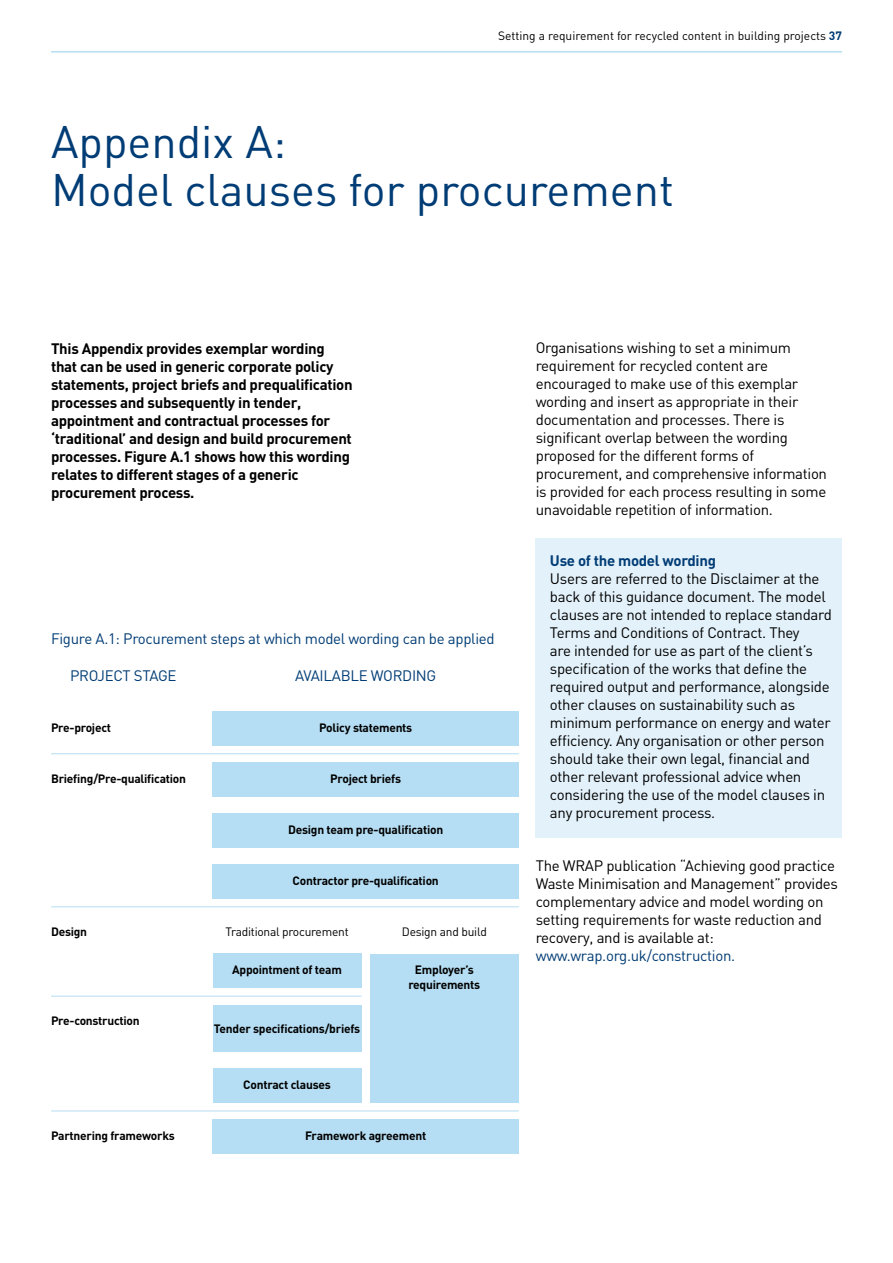
<style>
.page{position:relative;width:893px;height:1263px;background:#fff}
.page>*{position:absolute;margin:0;border:0;box-sizing:border-box;transform-origin:0 0}
.t1{font:45px/48px "DIN";color:#003c75}
.t2{font:15px/18px "DIN";letter-spacing:-.02em;color:#000}
.t3{font:700 15px/18px "DIN";letter-spacing:-.02em;color:#000}
.t4{font:15px "DIN";letter-spacing:-.02em;color:#003c75}
.t5{font:700 15px "DIN";letter-spacing:-.02em;color:#003c75}
.t6{font:700 12px/15px "DIN";letter-spacing:-.02em;color:#000;text-align:center}
.t7{font:12px "DIN";letter-spacing:-.01em;color:#000}
.s1{font-weight:700;color:#003c75}
</style>
<div class="page">
<div style="left:536px;top:538px;width:306px;height:300px;background:#e3f1fa"></div>
<hr style="left:51px;top:51px;width:791px;height:2px;background:#b5ddf3">
<div style="left:213px;top:711px;width:306px;height:34px;background:#b5ddf3"></div>
<div style="left:213px;top:762px;width:306px;height:34px;background:#b5ddf3"></div>
<div style="left:213px;top:813px;width:306px;height:34px;background:#b5ddf3"></div>
<div style="left:213px;top:864px;width:306px;height:34px;background:#b5ddf3"></div>
<div style="left:213px;top:954px;width:148px;height:34px;background:#b5ddf3"></div>
<div style="left:370px;top:954px;width:149px;height:148px;background:#b5ddf3"></div>
<div style="left:213px;top:1005px;width:148px;height:46px;background:#b5ddf3"></div>
<div style="left:213px;top:1068px;width:148px;height:34px;background:#b5ddf3"></div>
<div style="left:213px;top:1119px;width:306px;height:34px;background:#b5ddf3"></div>
<hr style="left:51px;top:753px;width:468px;height:1px;background:#b5ddf3">
<hr style="left:51px;top:906px;width:468px;height:1px;background:#b5ddf3">
<hr style="left:51px;top:996px;width:310px;height:1px;background:#b5ddf3">
<hr style="left:51px;top:1110px;width:468px;height:1px;background:#b5ddf3">
<p class="t7" style="left:498px;top:28px;width:345px">Setting a requirement for recycled content in building projects <span class="s1">37</span></p>
<h1 class="t1" style="left:51px;top:117px;width:624px">Appendix A:<br>Model clauses for procurement</h1>
<p class="t3" style="left:51px;top:339px;width:303px">This Appendix provides exemplar wording that can be used in generic corporate policy statements, project briefs and prequalification processes and subsequently in tender, appointment and contractual processes for ‘traditional’ and design and build procurement processes. Figure A.1 shows how this wording relates to different stages of a generic procurement process.</p>
<p class="t2" style="left:536px;top:339px;width:293px">Organisations wishing to set a minimum requirement for recycled content are encouraged to make use of this exemplar wording and insert as appropriate in their documentation and processes. There is significant overlap between the wording proposed for the different forms of procurement, and comprehensive information is provided for each process resulting in some unavoidable repetition of information.</p>
<p class="t5" style="left:550px;top:551px;width:168px">Use of the model wording</p>
<p class="t2" style="left:550px;top:570px;width:283px">Users are referred to the Disclaimer at the back of this guidance document. The model clauses are not intended to replace standard Terms and Conditions of Contract. They<br>are intended for use as part of the client’s specification of the works that define the required output and performance, alongside other clauses on sustainability such as minimum performance on energy and water efficiency. Any organisation or other person should take their own legal, financial and other relevant professional advice when considering the use of the model clauses in any procurement process.</p>
<p class="t2" style="left:536px;top:856px;width:304px">The WRAP publication “Achieving good practice Waste Minimisation and Management” provides complementary advice and model wording on setting requirements for waste reduction and recovery, and is available at:</p>
<p class="t4" style="left:536px;top:946px;width:201px">www.wrap.org.uk/construction.</p>
<p class="t4" style="left:51px;top:629px;width:445px">Figure A.1: Procurement steps at which model wording can be applied</p>
<p class="t4" style="left:70px;top:666px;width:19px">Project</p>
<p class="t4" style="left:134px;top:666px;width:10px">stage</p>
<p class="t4" style="left:295px;top:666px;width:9px">available</p>
<p class="t4" style="left:371px;top:666px;width:11px">wording</p>
<p class="t6" style="left:51px;top:719px;width:62px">Pre-project</p>
<p class="t6" style="left:51px;top:770px;width:137px">Briefing/Pre-qualification</p>
<p class="t6" style="left:319px;top:719px;width:95px">Policy statements</p>
<p class="t6" style="left:330px;top:770px;width:72px">Project briefs</p>
<p class="t6" style="left:288px;top:821px;width:157px">Design team pre-qualification</p>
<p class="t6" style="left:293px;top:872px;width:148px">Contractor pre-qualification</p>
<p class="t7" style="left:225px;top:924px;width:125px">Traditional procurement</p>
<p class="t7" style="left:402px;top:924px;width:87px">Design and build</p>
<p class="t6" style="left:51px;top:923px;width:38px">Design</p>
<p class="t6" style="left:232px;top:962px;width:111px">Appointment of team</p>
<p class="t6" style="left:408px;top:962px;width:73px">Employer’s requirements</p>
<p class="t6" style="left:214px;top:1021px;width:148px">Tender specifications/briefs</p>
<p class="t6" style="left:51px;top:1013px;width:90px">Pre-construction</p>
<p class="t6" style="left:51px;top:1128px;width:125px">Partnering frameworks</p>
<p class="t6" style="left:243px;top:1077px;width:89px">Contract clauses</p>
<p class="t6" style="left:305px;top:1128px;width:123px">Framework agreement</p>
</div>
